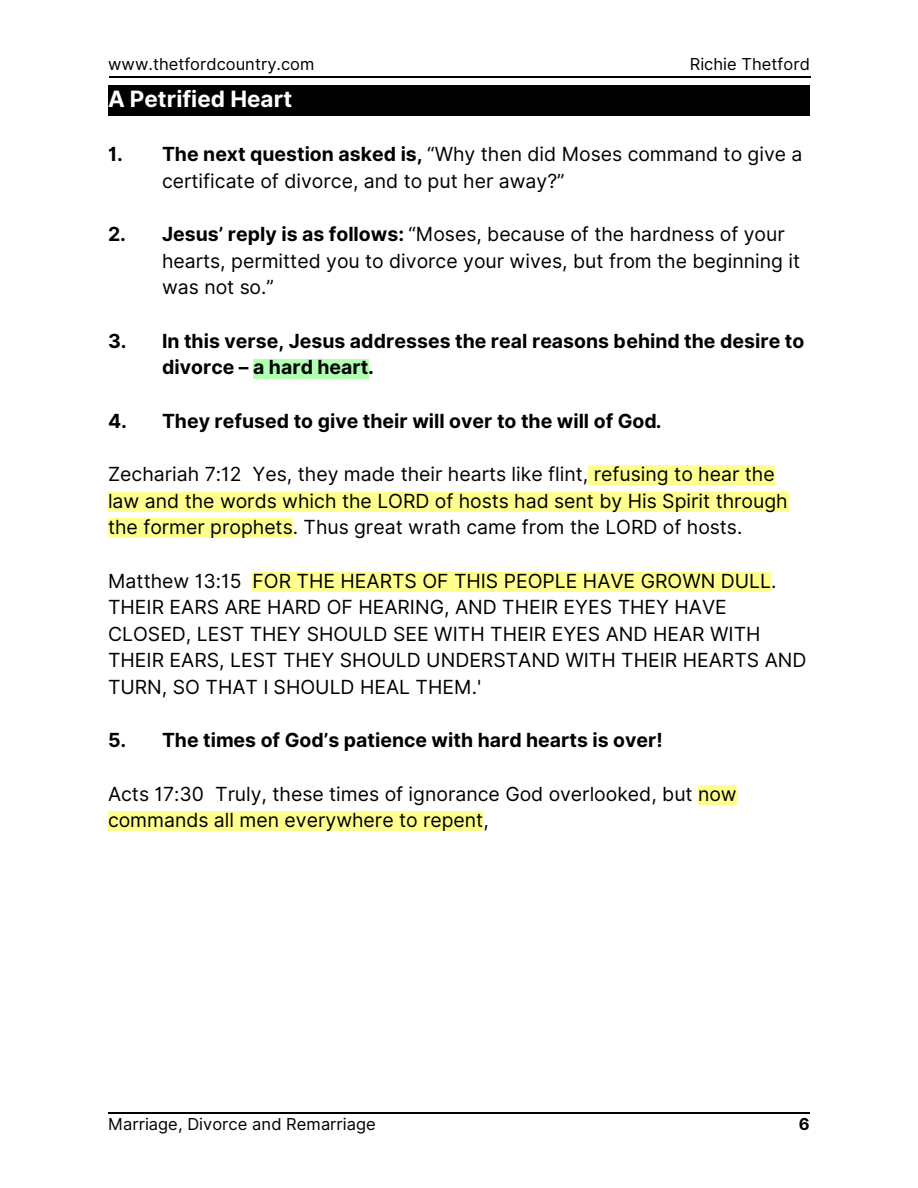
<style>
.page{position:relative;width:918px;height:1188px;background:#fff}
.page>*{position:absolute;margin:0;border:0;box-sizing:border-box;transform-origin:0 0}
.t1{font:700 22.5px "Inter";color:#fff}
.t2{font:19.5px/26.7px "Inter";color:#000}
.t3{font:700 19.5px/26.7px "Inter";color:#000}
.t4{font:16.5px "Inter";color:#000}
.t5{font:700 16.5px "Inter";color:#000}
.s1{font-weight:700}
</style>
<div class="page">
<hr style="left:109px;top:77px;width:702px;height:1px;background:#000">
<div style="left:108px;top:85px;width:702px;height:31px;background:#000"></div>
<div style="left:253px;top:359px;width:115px;height:19px;background:#b0ffb0"></div>
<div style="left:588px;top:465px;width:187px;height:20px;background:#ffff8f"></div>
<div style="left:108px;top:492px;width:680px;height:19px;background:#ffff8f"></div>
<div style="left:108px;top:519px;width:185px;height:19px;background:#ffff8f"></div>
<div style="left:253px;top:572px;width:518px;height:19px;background:#ffff8f"></div>
<div style="left:698px;top:785px;width:39px;height:20px;background:#ffff8f"></div>
<div style="left:108px;top:812px;width:375px;height:19px;background:#ffff8f"></div>
<hr style="left:108px;top:1113px;width:702px;height:1px;background:#000">
<p class="t4" style="left:108px;top:54px;width:208px">www.thetfordcountry.com</p>
<p class="t4" style="left:690px;top:54px;width:122px">Richie Thetford</p>
<p class="t1" style="left:108px;top:85px;width:186px">A Petrified Heart</p>
<p class="t2" style="left:162px;top:141px;width:642px;text-indent:-54px"><span class="s1">1. The next question asked is,</span> “Why then did Moses command to give a certificate of divorce, and to put her away?”</p>
<p class="t2" style="left:162px;top:221px;width:640px;text-indent:-54px"><span class="s1">2. Jesus’ reply is as follows:</span> “Moses, because of the hardness of your hearts, permitted you to divorce your wives, but from the beginning it was not so.”</p>
<p class="t3" style="left:162px;top:327px;width:644px;text-indent:-54px">3. In this verse, Jesus addresses the real reasons behind the desire to divorce – a hard heart.</p>
<p class="t3" style="left:108px;top:407px;width:555px">4. They refused to give their will over to the will of God.</p>
<p class="t2" style="left:108px;top:461px;width:681px">Zechariah 7:12 Yes, they made their hearts like flint, refusing to hear the law and the words which the LORD of hosts had sent by His Spirit through the former prophets. Thus great wrath came from the LORD of hosts.</p>
<p class="t2" style="left:108px;top:567px;width:700px">Matthew 13:15 FOR THE HEARTS OF THIS PEOPLE HAVE GROWN DULL.<br>THEIR EARS ARE HARD OF HEARING, AND THEIR EYES THEY HAVE CLOSED, LEST THEY SHOULD SEE WITH THEIR EYES AND HEAR WITH THEIR EARS, LEST THEY SHOULD UNDERSTAND WITH THEIR HEARTS AND TURN, SO THAT I SHOULD HEAL THEM.'</p>
<p class="t3" style="left:108px;top:727px;width:556px">5. The times of God’s patience with hard hearts is over!</p>
<p class="t2" style="left:108px;top:780px;width:630px">Acts 17:30 Truly, these times of ignorance God overlooked, but now commands all men everywhere to repent,</p>
<p class="t4" style="left:108px;top:1114px;width:269px">Marriage, Divorce and Remarriage</p>
<p class="t5" style="left:799px;top:1114px;width:12px">6</p>
</div>
